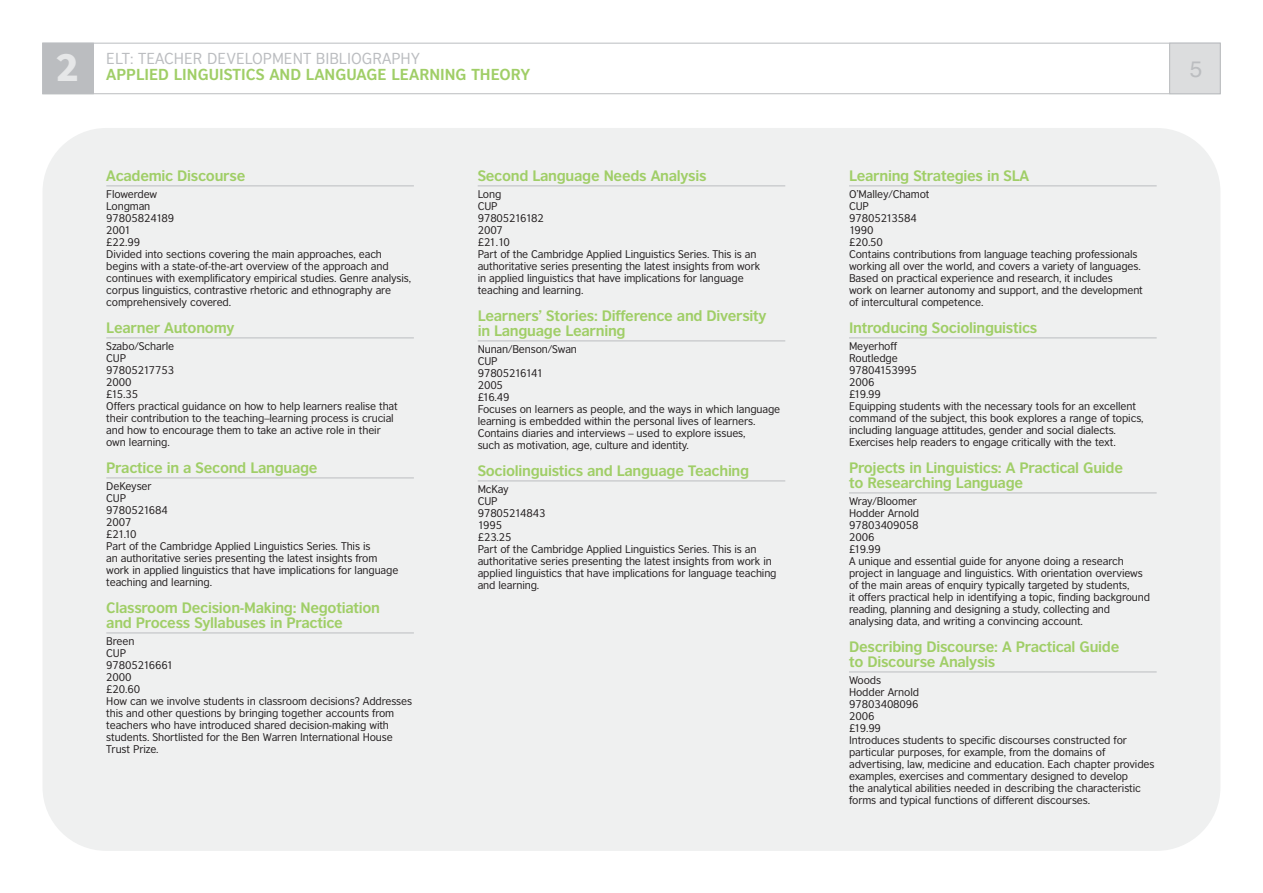
<style>
.page{position:relative;width:1263px;height:893px;background:#fff}
.page>*{position:absolute;margin:0;border:0;box-sizing:border-box;transform-origin:0 0}
.t1{font:900 36px "British Council Sans";color:#e6e7e8}
.t2{font:22.5px "Helvetica";color:#bbbdc0}
.t3{font:700 15px "British Council Sans";color:#a0ce67}
.t4{font:15px "British Council Sans";color:#bbbdc0}
.t5{font:700 14.25px/15px "British Council Sans";letter-spacing:-.02em;color:#a0ce67}
.t6{font:10.5px/12px "British Council Sans";letter-spacing:-.01em;color:#231f20}
</style>
<div class="page">
<div style="left:43px;top:128px;width:1177px;height:723px;background:#eff0f0;border-radius:64px"></div>
<hr style="left:106px;top:186px;width:308px;height:1px;background:#bbbdc0">
<hr style="left:106px;top:338px;width:308px;height:1px;background:#bbbdc0">
<hr style="left:106px;top:478px;width:308px;height:1px;background:#bbbdc0">
<hr style="left:106px;top:633px;width:308px;height:1px;background:#bbbdc0">
<hr style="left:478px;top:186px;width:307px;height:1px;background:#bbbdc0">
<hr style="left:478px;top:341px;width:307px;height:1px;background:#bbbdc0">
<hr style="left:478px;top:481px;width:307px;height:1px;background:#bbbdc0">
<hr style="left:849px;top:186px;width:308px;height:1px;background:#bbbdc0">
<hr style="left:849px;top:338px;width:308px;height:1px;background:#bbbdc0">
<hr style="left:849px;top:493px;width:308px;height:1px;background:#bbbdc0">
<hr style="left:849px;top:672px;width:308px;height:1px;background:#bbbdc0">
<div style="left:43px;top:43px;width:1177px;height:51px;border:1px solid #bbbdc0"></div>
<div style="left:1170px;top:43px;width:50px;height:51px;background:#dcddde"></div>
<div style="left:1169px;top:43px;width:51px;height:51px;border:1px solid #bbbdc0"></div>
<div style="left:43px;top:43px;width:50px;height:51px;background:#bbbdc0"></div>
<div style="left:43px;top:43px;width:51px;height:51px;border:1px solid #bbbdc0"></div>
<h1 class="t1" style="left:55px;top:51px;width:25px">2</h1>
<h3 class="t4" style="left:106px;top:51px;width:315px">ELT: TEACHER DEVELOPMENT BIBLIOGRAPHY</h3>
<h3 class="t3" style="left:106px;top:68px;width:425px">APPLIED LINGUISTICS AND LANGUAGE LEARNING THEORY</h3>
<h2 class="t2" style="left:1190px;top:60px;width:14px">5</h2>
<h3 class="t5" style="left:106px;top:170px;width:141px">Academic Discourse</h3>
<p class="t6" style="left:106px;top:188px;width:306px">Flowerdew<br>Longman<br>97805824189<br>2001<br>£22.99<br>Divided into sections covering the main approaches, each begins with a state-of-the-art overview of the approach and continues with exemplificatory empirical studies. Genre analysis, corpus linguistics, contrastive rhetoric and ethnography are comprehensively covered.</p>
<h3 class="t5" style="left:106px;top:322px;width:130px">Learner Autonomy</h3>
<p class="t6" style="left:106px;top:340px;width:293px">Szabo/Scharle<br>CUP<br>97805217753<br>2000<br>£15.35<br>Offers practical guidance on how to help learners realise that their contribution to the teaching–learning process is crucial and how to encourage them to take an active role in their own learning.</p>
<h3 class="t5" style="left:106px;top:462px;width:213px">Practice in a Second Language</h3>
<p class="t6" style="left:106px;top:480px;width:294px">DeKeyser<br>CUP<br>9780521684<br>2007<br>£21.10<br>Part of the Cambridge Applied Linguistics Series. This is<br>an authoritative series presenting the latest insights from work in applied linguistics that have implications for language teaching and learning.</p>
<h3 class="t5" style="left:106px;top:602px;width:275px">Classroom Decision-Making: Negotiation and Process Syllabuses in Practice</h3>
<p class="t6" style="left:106px;top:635px;width:307px">Breen<br>CUP<br>97805216661<br>2000<br>£20.60<br>How can we involve students in classroom decisions? Addresses this and other questions by bringing together accounts from teachers who have introduced shared decision-making with students. Shortlisted for the Ben Warren International House<br>Trust Prize.</p>
<h3 class="t5" style="left:478px;top:170px;width:230px">Second Language Needs Analysis</h3>
<p class="t6" style="left:478px;top:188px;width:284px">Long<br>CUP<br>97805216182<br>2007<br>£21.10<br>Part of the Cambridge Applied Linguistics Series. This is an authoritative series presenting the latest insights from work in applied linguistics that have implications for language teaching and learning.</p>
<h3 class="t5" style="left:478px;top:310px;width:290px">Learners’ Stories: Difference and Diversity in Language Learning</h3>
<p class="t6" style="left:478px;top:343px;width:304px">Nunan/Benson/Swan<br>CUP<br>97805216141<br>2005<br>£16.49<br>Focuses on learners as people, and the ways in which language learning is embedded within the personal lives of learners.<br>Contains diaries and interviews – used to explore issues,<br>such as motivation, age, culture and identity.</p>
<h3 class="t5" style="left:478px;top:465px;width:273px">Sociolinguistics and Language Teaching</h3>
<p class="t6" style="left:478px;top:483px;width:300px">McKay<br>CUP<br>97805214843<br>1995<br>£23.25<br>Part of the Cambridge Applied Linguistics Series. This is an authoritative series presenting the latest insights from work in applied linguistics that have implications for language teaching and learning.</p>
<h3 class="t5" style="left:849px;top:170px;width:182px">Learning Strategies in SLA</h3>
<p class="t6" style="left:849px;top:188px;width:295px">O’Malley/Chamot<br>CUP<br>97805213584<br>1990<br>£20.50<br>Contains contributions from language teaching professionals working all over the world, and covers a variety of languages.<br>Based on practical experience and research, it includes<br>work on learner autonomy and support, and the development of intercultural competence.</p>
<h3 class="t5" style="left:849px;top:322px;width:190px">Introducing Sociolinguistics</h3>
<p class="t6" style="left:849px;top:340px;width:296px">Meyerhoff<br>Routledge<br>97804153995<br>2006<br>£19.99<br>Equipping students with the necessary tools for an excellent command of the subject, this book explores a range of topics, including language attitudes, gender and social dialects.<br>Exercises help readers to engage critically with the text.</p>
<h3 class="t5" style="left:849px;top:462px;width:275px">Projects in Linguistics: A Practical Guide to Researching Language</h3>
<p class="t6" style="left:849px;top:495px;width:303px">Wray/Bloomer<br>Hodder Arnold<br>97803409058<br>2006<br>£19.99<br>A unique and essential guide for anyone doing a research project in language and linguistics. With orientation overviews of the main areas of enquiry typically targeted by students,<br>it offers practical help in identifying a topic, finding background reading, planning and designing a study, collecting and analysing data, and writing a convincing account.</p>
<h3 class="t5" style="left:849px;top:641px;width:272px">Describing Discourse: A Practical Guide to Discourse Analysis</h3>
<p class="t6" style="left:849px;top:674px;width:307px">Woods<br>Hodder Arnold<br>97803408096<br>2006<br>£19.99<br>Introduces students to specific discourses constructed for particular purposes, for example, from the domains of advertising, law, medicine and education. Each chapter provides examples, exercises and commentary designed to develop<br>the analytical abilities needed in describing the characteristic forms and typical functions of different discourses.</p>
</div>
